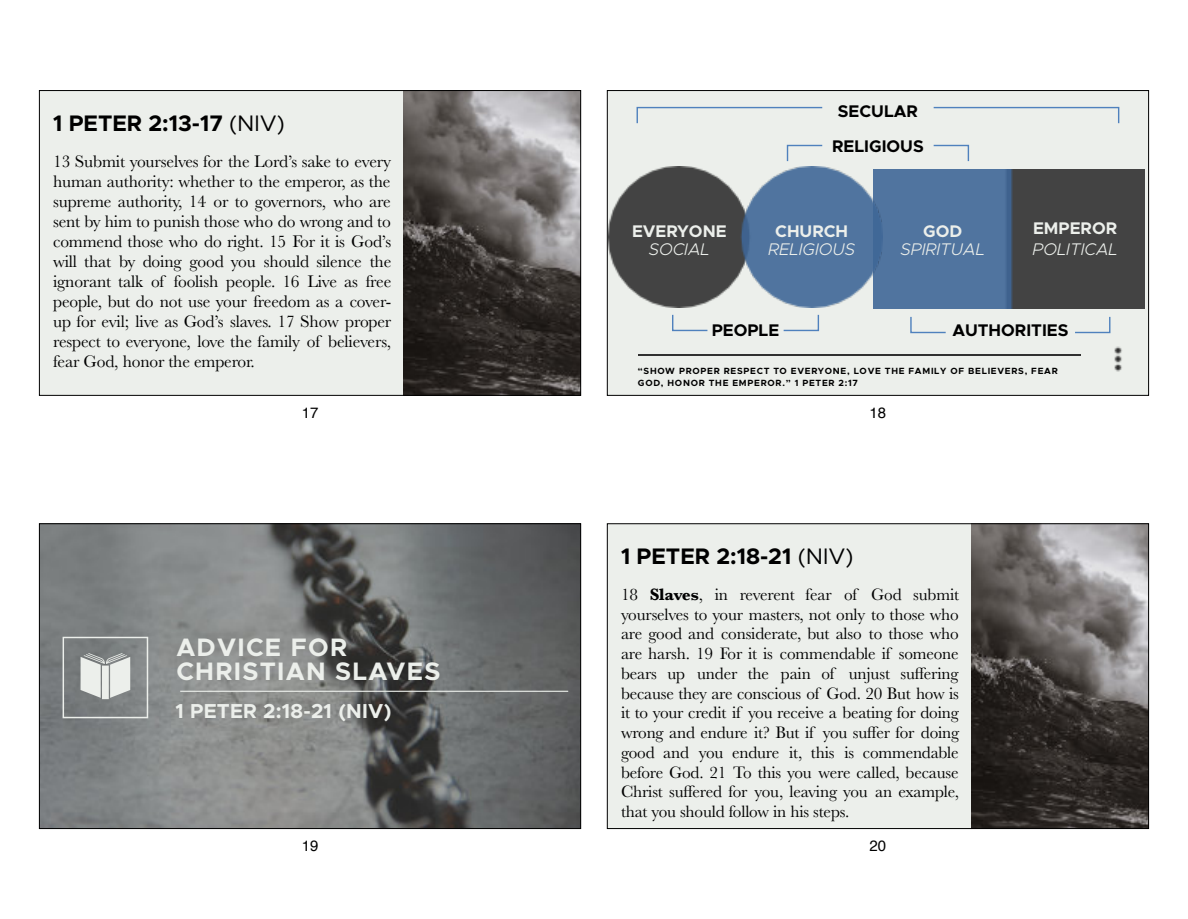
<style>
.page{position:relative;width:1188px;height:919px;background:#fff}
.page>*{position:absolute;margin:0;border:0;box-sizing:border-box;transform-origin:0 0}
.t1{font:700 25.35px/24.3px "Metropolis";letter-spacing:.05em;color:#ecefeb}
.t2{font:700 22.5px "Metropolis";color:#000}
.t3{font:700 20.25px "Metropolis";letter-spacing:.01em;color:#ecefeb}
.t4{font:17.4px/20px "Baskerville";letter-spacing:-.01em;color:#000;text-align:justify}
.t5{font:17.25px/19.8px "Baskerville";letter-spacing:-.01em;color:#000;text-align:justify}
.t6{font:italic 300 16.95px "Metropolis";color:#ecefeb}
.t7{font:700 16.95px "Metropolis";color:#000}
.t8{font:700 16.95px "Metropolis";color:#ecefeb}
.t9{font:15px "Helvetica";color:#000}
.t10{font:700 9px/12.5px "Metropolis";letter-spacing:.08em;color:#000}
.s1{font-weight:400}
.s2{font-weight:700}
</style>
<div class="page">
<div style="left:40px;top:91px;width:540px;height:304px;background:#ecefeb"></div>
<img style="left:404px;top:92px;width:175px;height:301px">
<div style="left:39px;top:90px;width:542px;height:305px;border:1px solid #000"></div>
<div style="left:608px;top:91px;width:540px;height:304px;background:#ecefeb"></div>
<img style="left:882px;top:170px;width:262px;height:138px">
<hr style="left:638px;top:354px;width:443px;height:1px;background:#303030">
<img style="left:1114px;top:346px;width:8px;height:26px">
<img style="left:609px;top:167px;width:273px;height:141px">
<svg style="left:783px;top:314px;width:37px;height:18px"></svg>
<svg style="left:672px;top:314px;width:36px;height:18px"></svg>
<svg style="left:1075px;top:316px;width:36px;height:18px"></svg>
<svg style="left:910px;top:316px;width:36px;height:18px"></svg>
<svg style="left:933px;top:144px;width:37px;height:18px"></svg>
<svg style="left:786px;top:144px;width:37px;height:18px"></svg>
<svg style="left:933px;top:106px;width:187px;height:18px"></svg>
<svg style="left:636px;top:106px;width:187px;height:18px"></svg>
<img style="left:41px;top:525px;width:538px;height:301px">
<hr style="left:180px;top:690px;width:388px;height:1px;background:#ecefeb">
<svg style="left:63px;top:636px;width:85px;height:82px;background:#9ca09f"></svg>
<div style="left:607px;top:90px;width:542px;height:305px;border:1px solid #000"></div>
<div style="left:39px;top:523px;width:542px;height:305px;border:1px solid #000"></div>
<div style="left:608px;top:524px;width:540px;height:304px;background:#ecefeb"></div>
<img style="left:972px;top:525px;width:175px;height:301px">
<div style="left:607px;top:523px;width:542px;height:305px;border:1px solid #000"></div>
<h2 class="t2" style="left:53px;top:113px;width:233px">1 PETER 2:13-17 <span class="s1">(NIV)</span></h2>
<p class="t4" style="left:53px;top:151px;width:340px">13 Submit yourselves for the Lord’s sake to every human authority: whether to the emperor, as the supreme authority, 14 or to governors, who are sent by him to punish those who do wrong and to commend those who do right. 15 For it is God’s will that by doing good you should silence the ignorant talk of foolish people. 16 Live as free people, but do not use your freedom as a cover&shy;up for evil; live as God’s slaves. 17 Show proper respect to everyone, love the family of believers, fear God, honor the emperor.</p>
<p class="t9" style="left:302px;top:406px;width:18px">17</p>
<h1 class="t1" style="left:176px;top:636px;width:266px">ADVICE FOR<br>CHRISTIAN SLAVES</h1>
<p class="t3" style="left:175px;top:701px;width:218px">1 PETER 2:18-21 (NIV)</p>
<p class="t9" style="left:302px;top:839px;width:18px">19</p>
<p class="t7" style="left:838px;top:103px;width:82px">SECULAR</p>
<p class="t7" style="left:832px;top:138px;width:93px">RELIGIOUS</p>
<p class="t8" style="left:632px;top:223px;width:96px">EVERYONE</p>
<p class="t8" style="left:775px;top:223px;width:74px">CHURCH</p>
<p class="t8" style="left:923px;top:223px;width:41px">GOD</p>
<p class="t8" style="left:1033px;top:221px;width:86px">EMPEROR</p>
<p class="t6" style="left:649px;top:241px;width:63px">SOCIAL</p>
<p class="t6" style="left:768px;top:241px;width:88px">RELIGIOUS</p>
<p class="t6" style="left:901px;top:241px;width:86px">SPIRITUAL</p>
<p class="t6" style="left:1033px;top:241px;width:87px">POLITICAL</p>
<p class="t7" style="left:712px;top:323px;width:69px">PEOPLE</p>
<p class="t7" style="left:952px;top:323px;width:118px">AUTHORITIES</p>
<p class="t10" style="left:638px;top:364px;width:421px">“SHOW PROPER RESPECT TO EVERYONE, LOVE THE FAMILY OF BELIEVERS, FEAR<br>GOD, HONOR THE EMPEROR.” 1 PETER 2:17</p>
<p class="t9" style="left:870px;top:406px;width:18px">18</p>
<h2 class="t2" style="left:621px;top:546px;width:234px">1 PETER 2:18-21 <span class="s1">(NIV)</span></h2>
<p class="t5" style="left:621px;top:584px;width:340px">18 <span class="s2">Slaves</span>, in reverent fear of God submit yourselves to your masters, not only to those who are good and considerate, but also to those who are harsh. 19 For it is commendable if someone bears up under the pain of unjust suffering because they are conscious of God. 20 But how is it to your credit if you receive a beating for doing wrong and endure it? But if you suffer for doing good and you endure it, this is commendable before God. 21 To this you were called, because Christ suffered for you, leaving you an example, that you should follow in his steps.</p>
<p class="t9" style="left:870px;top:839px;width:18px">20</p>
</div>
